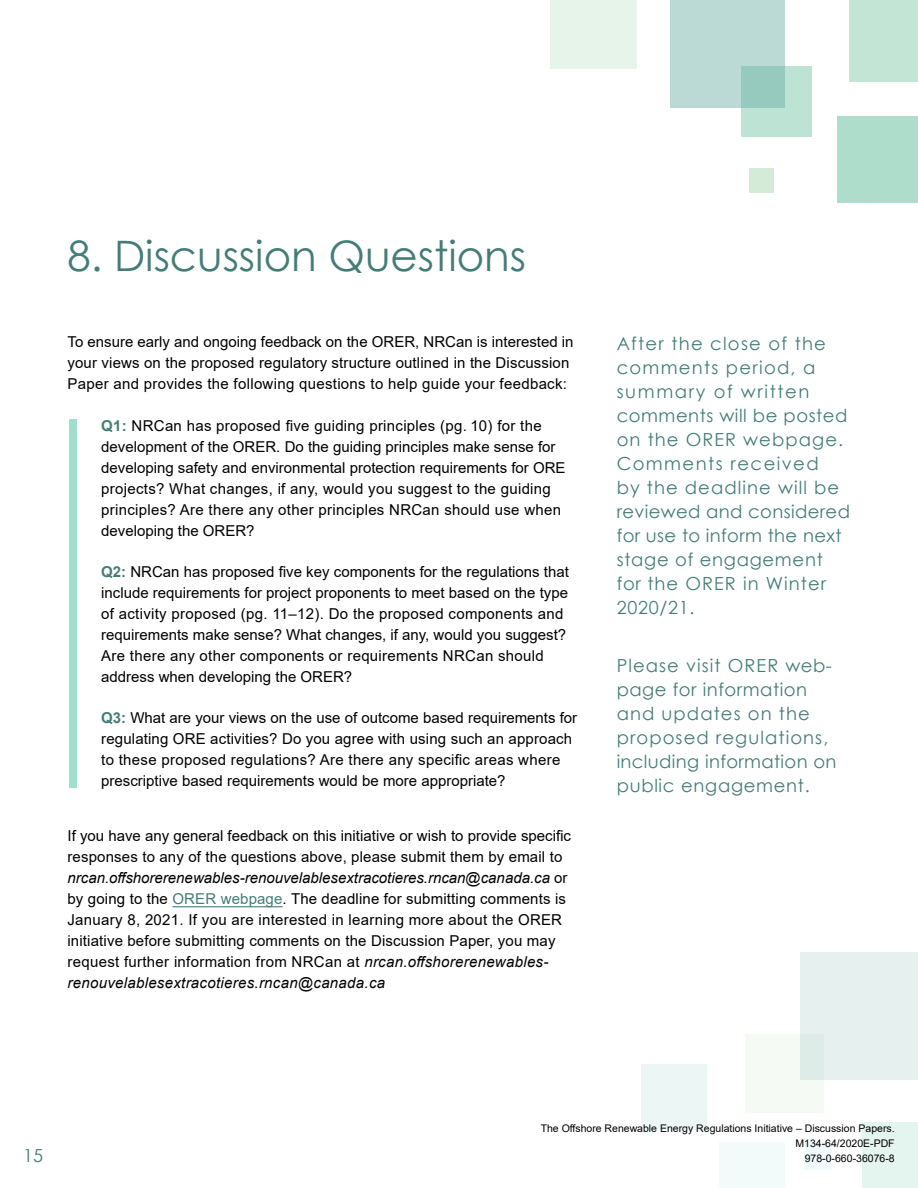
<style>
.page{position:relative;width:918px;height:1188px;background:#fff}
.page>*{position:absolute;margin:0;border:0;box-sizing:border-box;transform-origin:0 0}
.t1{font:42px "Century Gothic";color:#447d77}
.aside-smaller{font:18px/24px "Century Gothic";letter-spacing:.06em;color:#447d77}
.aside-smaller-2{font:18px/24px "Century Gothic";letter-spacing:.04em;color:#447d77}
.no-balance{font:15px/21px "Arial";letter-spacing:.01em;color:#000}
.indent{font:15px/21px "Arial";color:#000}
.indent-2{font:15px/21px "Arial";letter-spacing:.02em;color:#000}
.no-balance-2{font:10.5px/15px "Arial";color:#000;text-align:right}
.s1{font-weight:700;color:#447d77}
.s2{font-style:italic}
.s3{color:#447d77}
</style>
<div class="page">
<hr style="left:172px;top:906px;width:111px;height:1px;background:#447d77">
<div style="left:69px;top:419px;width:7px;height:369px;background:#a0decd"></div>
<div style="left:745px;top:1034px;width:79px;height:78px;background:#f6faf5"></div>
<div style="left:800px;top:953px;width:118px;height:127px;background:#e5f0ef"></div>
<div style="left:862px;top:1122px;width:56px;height:66px;background:#e4f4ef"></div>
<div style="left:804px;top:1143px;width:28px;height:27px;background:#f2f9fb"></div>
<div style="left:719px;top:1143px;width:66px;height:45px;background:#f2fafa"></div>
<div style="left:641px;top:1064px;width:65px;height:65px;background:#ecf7f5"></div>
<div style="left:741px;top:66px;width:71px;height:71px;background:#bde3d5"></div>
<svg style="left:670px;top:0;width:115px;height:108px;background:#b6d7d1"></svg>
<div style="left:838px;top:116px;width:80px;height:87px;background:#afddcb"></div>
<div style="left:850px;top:0;width:68px;height:81px;background:#c2e5d6"></div>
<div style="left:550px;top:0;width:86px;height:68px;background:#e6f4ea"></div>
<div style="left:749px;top:168px;width:25px;height:24px;background:#d4ebd7"></div>
<h2 class="t1" style="left:68px;top:227px;width:460px">8. Discussion Questions</h2>
<p class="no-balance" style="left:68px;top:331px;width:508px">To ensure early and ongoing feedback on the ORER, NRCan is interested in your views on the proposed regulatory structure outlined in the Discussion<br>Paper and provides the following questions to help guide your feedback:</p>
<p class="indent-2" style="left:101px;top:415px;width:466px"><span class="s1">Q1:</span> NRCan has proposed five guiding principles (pg. 10) for the development of the ORER. Do the guiding principles make sense for developing safety and environmental protection requirements for ORE projects? What changes, if any, would you suggest to the guiding principles? Are there any other principles NRCan should use when developing the ORER?</p>
<p class="indent" style="left:101px;top:561px;width:469px"><span class="s1">Q2:</span> NRCan has proposed five key components for the regulations that include requirements for project proponents to meet based on the type of activity proposed (pg. 11–12). Do the proposed components and requirements make sense? What changes, if any, would you suggest?<br>Are there any other components or requirements NRCan should address when developing the ORER?</p>
<p class="indent" style="left:101px;top:707px;width:478px"><span class="s1">Q3:</span> What are your views on the use of outcome based requirements for regulating ORE activities? Do you agree with using such an approach to these proposed regulations? Are there any specific areas where prescriptive based requirements would be more appropriate?</p>
<p class="no-balance" style="left:68px;top:825px;width:505px">If you have any general feedback on this initiative or wish to provide specific responses to any of the questions above, please submit them by email to <span class="s2">nrcan.offshorerenewables-renouvelablesextracotieres.rncan@canada.ca</span> or by going to the <span class="s3">ORER webpage</span>. The deadline for submitting comments is January 8, 2021. If you are interested in learning more about the ORER initiative before submitting comments on the Discussion Paper, you may request further information from NRCan at <span class="s2">nrcan.offshorerenewables&shy;renouvelablesextracotieres.rncan@canada.ca</span></p>
<p class="aside-smaller" style="left:617px;top:331px;width:235px">After the close of the comments period, a summary of written comments will be posted on the ORER webpage.<br>Comments received<br>by the deadline will be reviewed and considered for use to inform the next stage of engagement for the ORER in Winter<br>2020/21.</p>
<p class="aside-smaller-2" style="left:617px;top:653px;width:221px">Please visit ORER web&shy;page for information and updates on the proposed regulations, including information on public engagement.</p>
<p class="aside-smaller" style="left:23px;top:1143px;width:22px">15</p>
<p class="no-balance-2" style="left:541px;top:1121px;width:356px">The Offshore Renewable Energy Regulations Initiative – Discussion Papers.<br>M134-64/2020E-PDF<br>978-0-660-36076-8</p>
</div>
